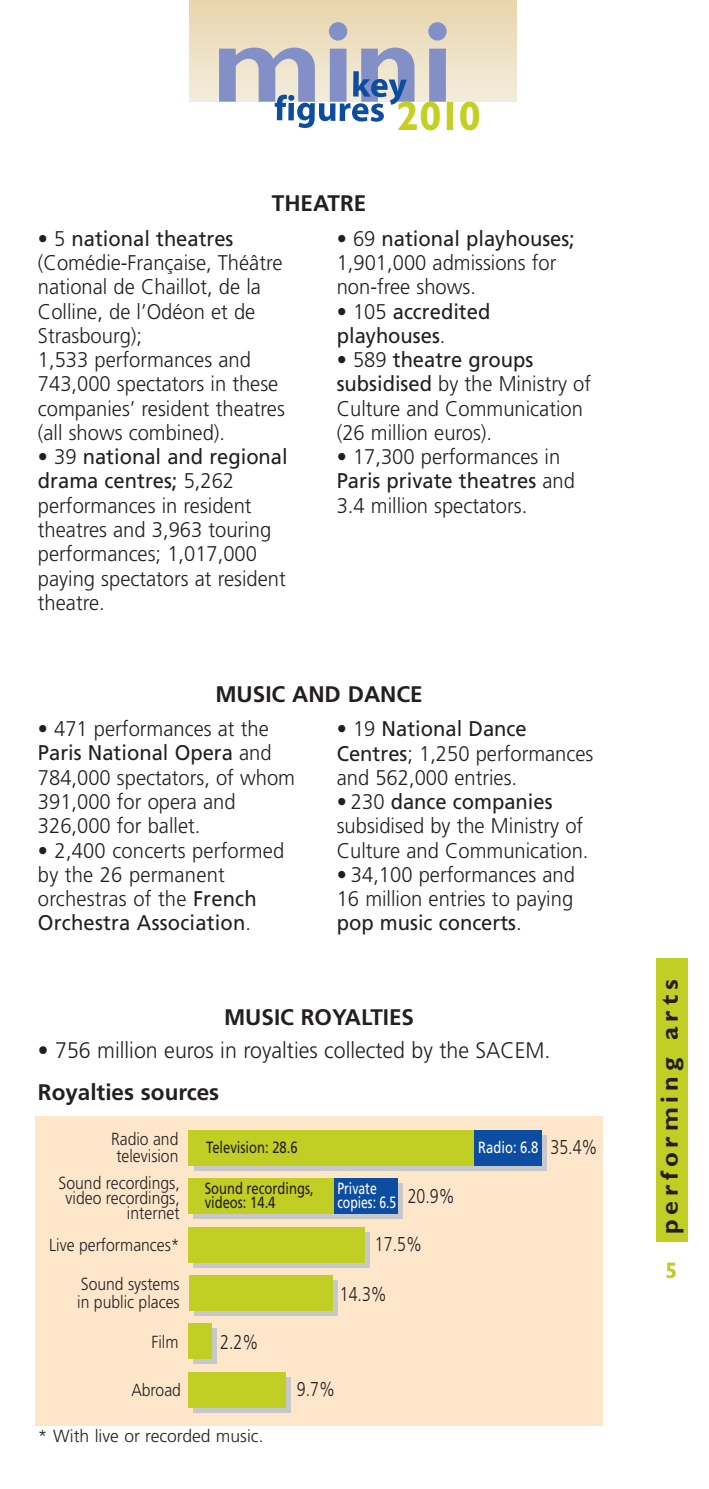
<style>
.page{position:relative;width:709px;height:1489px;background:#fff}
.page>*{position:absolute;margin:0;border:0;box-sizing:border-box;transform-origin:0 0}
.t1{font:700 41.25px "Gill Sans";color:#c5cf20}
.t2{font:700 25px "Gill Sans";letter-spacing:.2em;color:#231f20}
.t3{font:700 22.5px "Frutiger";color:#231f20}
.t4{font:300 22.5px "Frutiger";color:#231f20;scale:.95 1}
.t5{font:700 22.5px "Gill Sans";color:#c1ce23}
.t6{font:300 21.25px/24.2px "Frutiger";color:#231f20;scale:.95 1}
.t7{font:21.25px/24.2px "Frutiger";color:#231f20;scale:.95 1}
.t8{font:300 20px "Frutiger";color:#231f20;scale:.8 1}
.t9{font:300 17.5px/17.5px "Frutiger";color:#231f20;text-align:center;scale:.9 1}
.t10{font:300 17.5px "Frutiger";color:#231f20}
.t11{font:16.25px/13.8px "Frutiger";color:#231f20;scale:.8 1}
.t12{font:16.25px/13.8px "Frutiger";color:#fff;scale:.75 1}
.t13{font:16.25px "Frutiger";color:#fff;scale:.8 1}
.s1{font-weight:400}
.s2{font-weight:300}
.s3{font-size:21.75px}
.s4{font-weight:300;font-size:20px;color:#231f20}
</style>
<div class="page">
<div style="left:656px;top:957px;width:32px;height:284px;background:#c1ce23"></div>
<div style="left:35px;top:1116px;width:567px;height:309px;background:#fee6ca"></div>
<svg style="left:194px;top:1135px;width:352px;height:35px;fill:#c7c8ca"></svg>
<div style="left:189px;top:1130px;width:285px;height:35px;background:#c1ce23"></div>
<div style="left:474px;top:1130px;width:67px;height:35px;background:#0d4da1"></div>
<svg style="left:194px;top:1183px;width:209px;height:35px"></svg>
<div style="left:189px;top:1178px;width:145px;height:35px;background:#c1ce23"></div>
<div style="left:334px;top:1178px;width:63px;height:35px;background:#0d4da1"></div>
<svg style="left:194px;top:1280px;width:144px;height:35px"></svg>
<svg style="left:194px;top:1232px;width:176px;height:35px"></svg>
<div style="left:189px;top:1275px;width:144px;height:35px;background:#c1ce23"></div>
<div style="left:189px;top:1227px;width:176px;height:35px;background:#c1ce23"></div>
<div style="left:194px;top:1376px;width:97px;height:36px;background:linear-gradient(to right,#c7c8ca,#c7c8ca)"></div>
<div style="left:194px;top:1328px;width:23px;height:35px;background:#c7c8ca"></div>
<div style="left:189px;top:1371px;width:97px;height:36px;background:#c1ce23"></div>
<div style="left:189px;top:1323px;width:23px;height:35px;background:#c1ce23"></div>
<div style="left:190px;top:0;width:326px;height:102px;background:linear-gradient(to bottom,#e8d6ad,#f2ecdc)"></div>
<svg style="left:428px;top:22px;width:18px;height:80px"></svg>
<svg style="left:219px;top:22px;width:195px;height:106px"></svg>
<p class="t3" style="left:272px;top:194px;width:96px">THEATRE</p>
<h1 class="t1" style="left:396px;top:101px;width:86px">2010</h1>
<p class="t6" style="left:38px;top:228px;width:261px">• 5 <span class="s1">national theatres </span>(Comédie-Française, Théâtre national de Chaillot, de la<br>Colline, de l’Odéon et de<br>Strasbourg);<br>1,533 performances and<br>743,000 spectators in these companies’ resident theatres (all shows combined).</p>
<p class="t6" style="left:38px;top:446px;width:264px">• 39 <span class="s1">national and regional drama centres;</span> 5,262 performances in resident theatres and 3,963 touring performances; 1,017,000 paying spectators at resident theatre.</p>
<p class="t6" style="left:337px;top:228px;width:252px">• 69 <span class="s1">national playhouses;<br></span>1,901,000 admissions for non-free shows.</p>
<p class="t7" style="left:337px;top:301px;width:163px"><span class="s2">• 105</span> accredited playhouses<span class="s2">.</span></p>
<p class="t6" style="left:337px;top:349px;width:269px">• 589 <span class="s1">theatre groups subsidised</span> by the Ministry of<br>Culture and Communication (26 million euros).</p>
<p class="t6" style="left:337px;top:446px;width:252px">• 17,300 performances in<br><span class="s1">Paris private theatres</span> and<br>3.4 million spectators.</p>
<p class="t3" style="left:215px;top:684px;width:209px">MUSIC AND DANCE</p>
<p class="t6" style="left:38px;top:718px;width:272px">• 471 performances at the<br><span class="s1">Paris National Opera</span> and<br>784,000 spectators, of whom<br>391,000 for opera and<br>326,000 for ballet.</p>
<p class="t6" style="left:38px;top:839px;width:261px">• 2,400 concerts performed by the 26 permanent orchestras of the <span class="s1">French<br>Orchestra Association</span>.</p>
<p class="t6" style="left:337px;top:718px;width:272px">• 19 <span class="s1">National Dance<br>Centres</span>; 1,250 performances and 562,000 entries.</p>
<p class="t6" style="left:337px;top:791px;width:266px">• 230 <span class="s1">dance companies </span>subsidised by the Ministry of<br>Culture and Communication.</p>
<p class="t6" style="left:337px;top:863px;width:252px;text-align:justify">• 34,100 performances and 16 million entries to paying <span class="s1">pop music concerts</span><span class="s3">.</span></p>
<p class="t3" style="left:224px;top:1008px;width:191px">MUSIC ROYALTIES</p>
<p class="t4" style="left:38px;top:1040px;width:541px">• 756 million euros in royalties collected by the SACEM.</p>
<p class="t3" style="left:38px;top:1083px;width:183px">Royalties sources</p>
<p class="t9" style="left:111px;top:1131px;width:76px">Radio and television</p>
<p class="t9" style="left:59px;top:1176px;width:136px;line-height:15px;text-align:right">Sound recordings, video recordings, internet</p>
<p class="t9" style="left:49px;top:1237px;width:146px">Live performances*</p>
<p class="t9" style="left:77px;top:1276px;width:115px;text-align:left">Sound systems in public places</p>
<p class="t9" style="left:151px;top:1334px;width:32px">Film</p>
<p class="t9" style="left:131px;top:1381px;width:57px">Abroad</p>
<p class="t11" style="left:206px;top:1141px;width:116px">Television: 28.6</p>
<p class="t13" style="left:478px;top:1140px;width:151px">Radio: 6.8 <span class="s4">35.4%</span></p>
<p class="t8" style="left:407px;top:1187px;width:60px">20.9%</p>
<p class="t8" style="left:375px;top:1236px;width:60px">17.5%</p>
<p class="t8" style="left:340px;top:1285px;width:60px">14.3%</p>
<p class="t8" style="left:220px;top:1333px;width:49px">2.2%</p>
<p class="t8" style="left:297px;top:1380px;width:49px">9.7%</p>
<p class="t11" style="left:205px;top:1182px;width:138px">Sound recordings, videos: 14.4</p>
<p class="t12" style="left:337px;top:1182px;width:80px">Private copies: 6.5</p>
<p class="t10" style="left:38px;top:1428px;width:227px">* With live or recorded music.</p>
<p class="t2" style="left:660px;top:1234px;width:256px;rotate:-90deg">performing arts</p>
<p class="t5" style="left:665px;top:1261px;width:14px">5</p>
</div>
